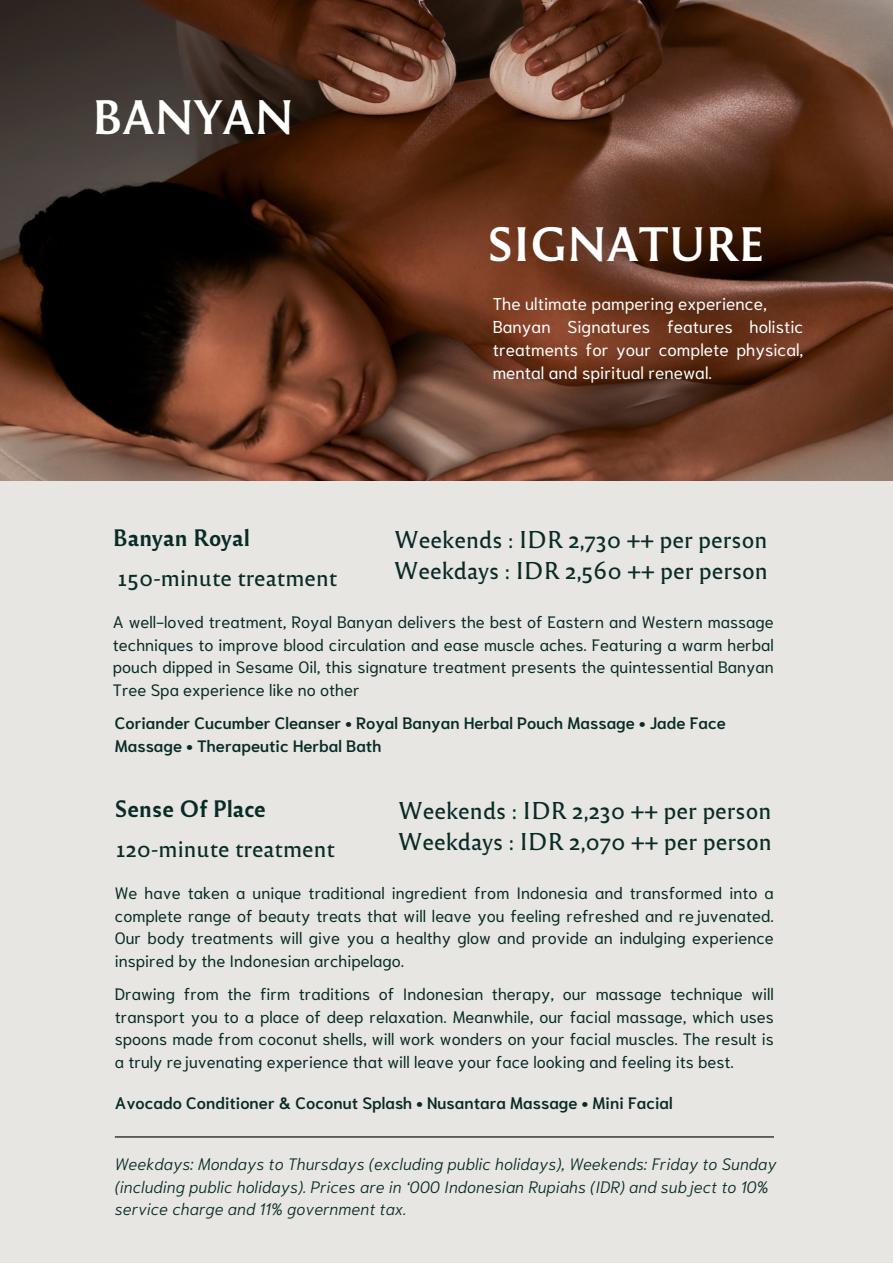
<style>
.page{position:relative;width:893px;height:1264px;background:#fff}
.page>*{position:absolute;margin:0;border:0;box-sizing:border-box;transform-origin:0 0}
.t1{font:45px "Reforma 1969 Negra";color:#fff}
.t2{font:22.65px/31px "Reforma 1969 Gris";color:#082b26}
.t3{font:22.2px "Reforma 1969 Gris";color:#082b26}
.t4{font:22.2px "Reforma 1969 Negra";color:#082b26}
.t5{font:17.1px/23.2px "Niramit";color:#fff;text-align:justify}
.t6{font:16.5px/22.5px "Niramit";color:#082b26;text-align:justify}
.t7{font:italic 300 16.5px/22.5px "Niramit";color:#082b26}
.t8{font:600 16.5px/22.6px "Niramit";color:#082b26}
</style>
<div class="page">
<div style="left:0;top:0;width:892px;height:1262px;background:#e7e6e2"></div>
<img style="left:0;top:0;width:892px;height:480px">
<hr style="left:115px;top:1136px;width:658px;height:1px;background:#000">
<p class="t1" style="left:92px;top:85px;width:203px">BANYAN</p>
<p class="t1" style="left:487px;top:212px;width:278px">SIGNATURE</p>
<p class="t5" style="left:492px;top:290px;width:276px">The ultimate pampering experience,</p>
<p class="t5" style="left:492px;top:314px;width:312px">Banyan Signatures features holistic treatments for your complete physical, mental and spiritual renewal.</p>
<p class="t4" style="left:113px;top:522px;width:139px">Banyan Royal</p>
<p class="t2" style="left:394px;top:522px;width:375px">Weekends : IDR 2,730 ++ per person<br>Weekdays : IDR 2,560 ++ per person</p>
<p class="t6" style="left:113px;top:609px;width:662px">A well-loved treatment, Royal Banyan delivers the best of Eastern and Western massage techniques to improve blood circulation and ease muscle aches. Featuring a warm herbal pouch dipped in Sesame Oil, this signature treatment presents the quintessential Banyan Tree Spa experience like no other</p>
<p class="t8" style="left:115px;top:710px;width:612px">Coriander Cucumber Cleanser • Royal Banyan Herbal Pouch Massage • Jade Face<br>Massage • Therapeutic Herbal Bath</p>
<p class="t3" style="left:118px;top:562px;width:221px">150-minute treatment</p>
<p class="t4" style="left:115px;top:793px;width:152px">Sense Of Place</p>
<p class="t3" style="left:116px;top:833px;width:220px">120-minute treatment</p>
<p class="t2" style="left:398px;top:793px;width:375px">Weekends : IDR 2,230 ++ per person<br>Weekdays : IDR 2,070 ++ per person</p>
<p class="t6" style="left:115px;top:880px;width:660px">We have taken a unique traditional ingredient from Indonesia and transformed into a complete range of beauty treats that will leave you feeling refreshed and rejuvenated.<br>Our body treatments will give you a healthy glow and provide an indulging experience inspired by the Indonesian archipelago.</p>
<p class="t6" style="left:115px;top:981px;width:660px">Drawing from the firm traditions of Indonesian therapy, our massage technique will transport you to a place of deep relaxation. Meanwhile, our facial massage, which uses spoons made from coconut shells, will work wonders on your facial muscles. The result is a truly rejuvenating experience that will leave your face looking and feeling its best.</p>
<p class="t8" style="left:115px;top:1090px;width:559px">Avocado Conditioner &amp; Coconut Splash • Nusantara Massage • Mini Facial</p>
<p class="t7" style="left:115px;top:1151px;width:663px">Weekdays: Mondays to Thursdays (excluding public holidays), Weekends: Friday to Sunday (including public holidays). Prices are in ‘000 Indonesian Rupiahs (IDR) and subject to 10% service charge and 11% government tax.</p>
</div>
